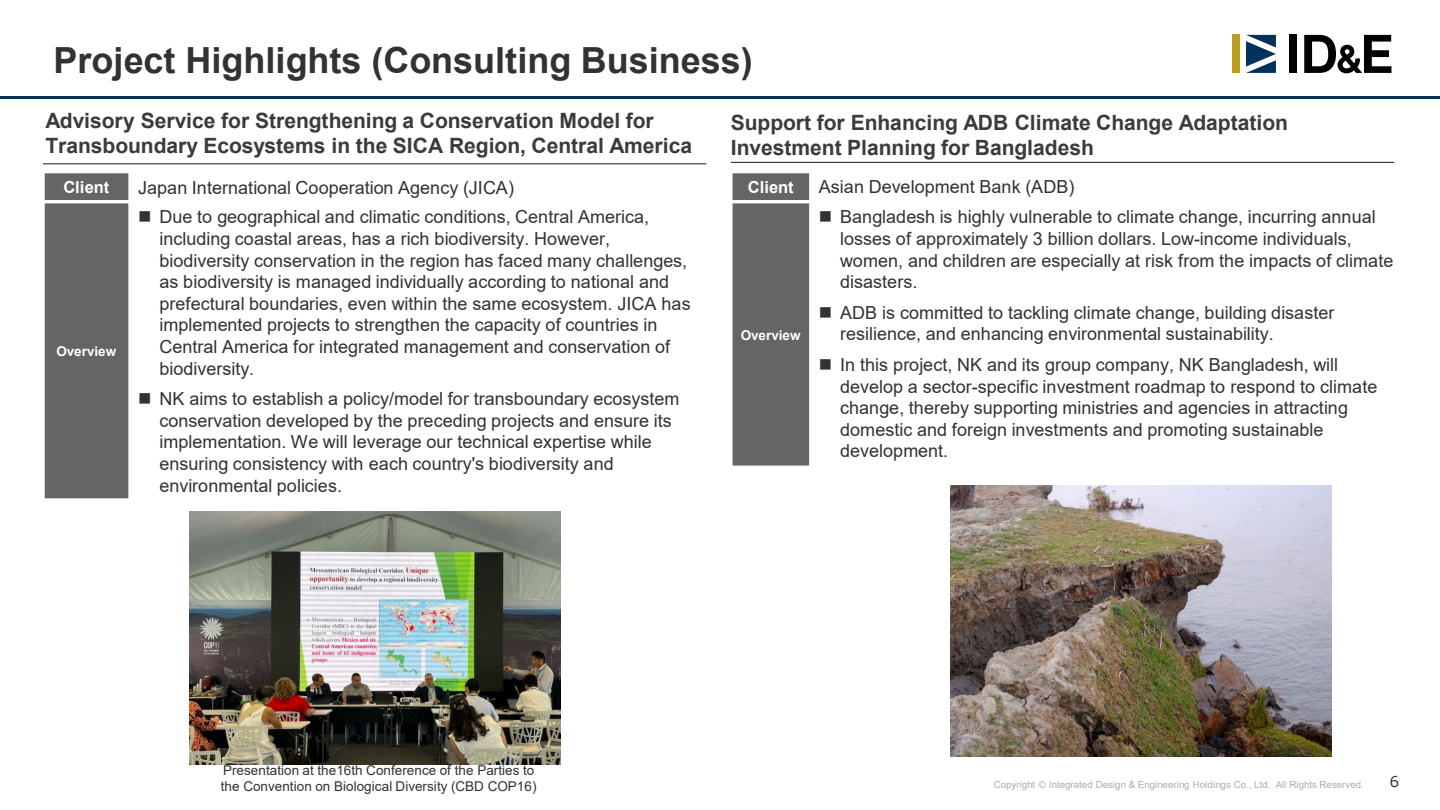
<style>
.page{position:relative;width:1440px;height:810px;background:#fff}
.page>*{position:absolute;margin:0;border:0;box-sizing:border-box;transform-origin:0 0}
.t1{font:700 36px "Arial";color:#323232}
.t2{font:700 21px/25.3px "Arial";color:#3b3b3b}
.t3{font:18px/21.6px "Arial";color:#323232}
.t4{font:700 16.5px "Arial";color:#fff}
.t5{font:15px "Meiryo";color:#323232}
.t6{font:13.5px/16.2px "Arial";letter-spacing:.005em;color:#323232}
.t7{font:700 13.5px "Arial";color:#fff}
.t8{font:9.75px "Arial";color:#adadad}
</style>
<div class="page">
<div style="left:1232px;top:35px;width:8px;height:38px;background:#b99f1d"></div>
<svg style="left:1246px;top:35px;width:30px;height:38px"></svg>
<div style="left:1289px;top:35px;width:8px;height:38px;background:#000"></div>
<svg style="left:1304px;top:35px;width:87px;height:38px"></svg>
<hr style="left:0;top:96px;width:1440px;height:2px;background:#00325d">
<hr style="left:43px;top:163px;width:663px;height:1px;background:#323232">
<div style="left:43px;top:172px;width:87px;height:30px;background:#656565"></div>
<div style="left:43px;top:202px;width:87px;height:298px;background:#656565"></div>
<svg style="left:128px;top:173px;width:2px;height:325px"></svg>
<hr style="left:41px;top:200px;width:668px;height:3px;background:#fff">
<svg style="left:43px;top:173px;width:2px;height:325px"></svg>
<hr style="left:41px;top:170px;width:668px;height:3px;background:#fff">
<hr style="left:41px;top:498px;width:668px;height:4px;background:#fff">
<hr style="left:731px;top:162px;width:663px;height:1px;background:#323232">
<div style="left:731px;top:172px;width:80px;height:30px;background:#656565"></div>
<div style="left:731px;top:202px;width:80px;height:265px;background:#656565"></div>
<svg style="left:809px;top:173px;width:2px;height:293px"></svg>
<hr style="left:729px;top:200px;width:682px;height:3px;background:#fff">
<svg style="left:731px;top:173px;width:2px;height:293px"></svg>
<hr style="left:729px;top:170px;width:682px;height:3px;background:#fff">
<hr style="left:729px;top:466px;width:682px;height:3px;background:#fff">
<img style="left:951px;top:485px;width:380px;height:272px">
<img style="left:189px;top:512px;width:371px;height:253px">
<h2 class="t1" style="left:54px;top:35px;width:701px">Project Highlights (Consulting Business)</h2>
<p class="t2" style="left:45px;top:108px;width:648px">Advisory Service for Strengthening a Conservation Model for<br>Transboundary Ecosystems in the SICA Region, Central America</p>
<p class="t4" style="left:63px;top:175px;width:48px">Client</p>
<p class="t3" style="left:138px;top:176px;width:377px">Japan International Cooperation Agency (JICA)</p>
<p class="t7" style="left:56px;top:342px;width:61px">Overview</p>
<p class="t3" style="left:159px;top:206px;width:533px;text-indent:-21px">■ Due to geographical and climatic conditions, Central America, including coastal areas, has a rich biodiversity. However, biodiversity conservation in the region has faced many challenges, as biodiversity is managed individually according to national and prefectural boundaries, even within the same ecosystem. JICA has implemented projects to strengthen the capacity of countries in Central America for integrated management and conservation of biodiversity.</p>
<p class="t3" style="left:159px;top:388px;width:522px;text-indent:-21px">■ NK aims to establish a policy/model for transboundary ecosystem conservation developed by the preceding projects and ensure its implementation. We will leverage our technical expertise while ensuring consistency with each country's biodiversity and environmental policies.</p>
<p class="t2" style="left:731px;top:111px;width:559px">Support for Enhancing ADB Climate Change Adaptation<br>Investment Planning for Bangladesh</p>
<p class="t4" style="left:748px;top:175px;width:48px">Client</p>
<p class="t3" style="left:819px;top:176px;width:257px">Asian Development Bank (ADB)</p>
<p class="t7" style="left:741px;top:325px;width:61px">Overview</p>
<p class="t3" style="left:840px;top:206px;width:555px;text-indent:-21px">■ Bangladesh is highly vulnerable to climate change, incurring annual losses of approximately 3 billion dollars. Low-income individuals, women, and children are especially at risk from the impacts of climate disasters.</p>
<p class="t3" style="left:840px;top:302px;width:496px;text-indent:-21px">■ ADB is committed to tackling climate change, building disaster resilience, and enhancing environmental sustainability.</p>
<p class="t3" style="left:840px;top:354px;width:539px;text-indent:-21px">■ In this project, NK and its group company, NK Bangladesh, will develop a sector-specific investment roadmap to respond to climate change, thereby supporting ministries and agencies in attracting domestic and foreign investments and promoting sustainable development.</p>
<p class="t6" style="left:221px;top:762px;width:317px">Presentation at the16th Conference of the Parties to the Convention on Biological Diversity (CBD COP16)</p>
<p class="t8" style="left:994px;top:778px;width:372px">Copyright Ⓒ Integrated Design &amp; Engineering Holdings Co., Ltd. All Rights Reserved.</p>
<p class="t5" style="left:1390px;top:772px;width:11px">6</p>
</div>
